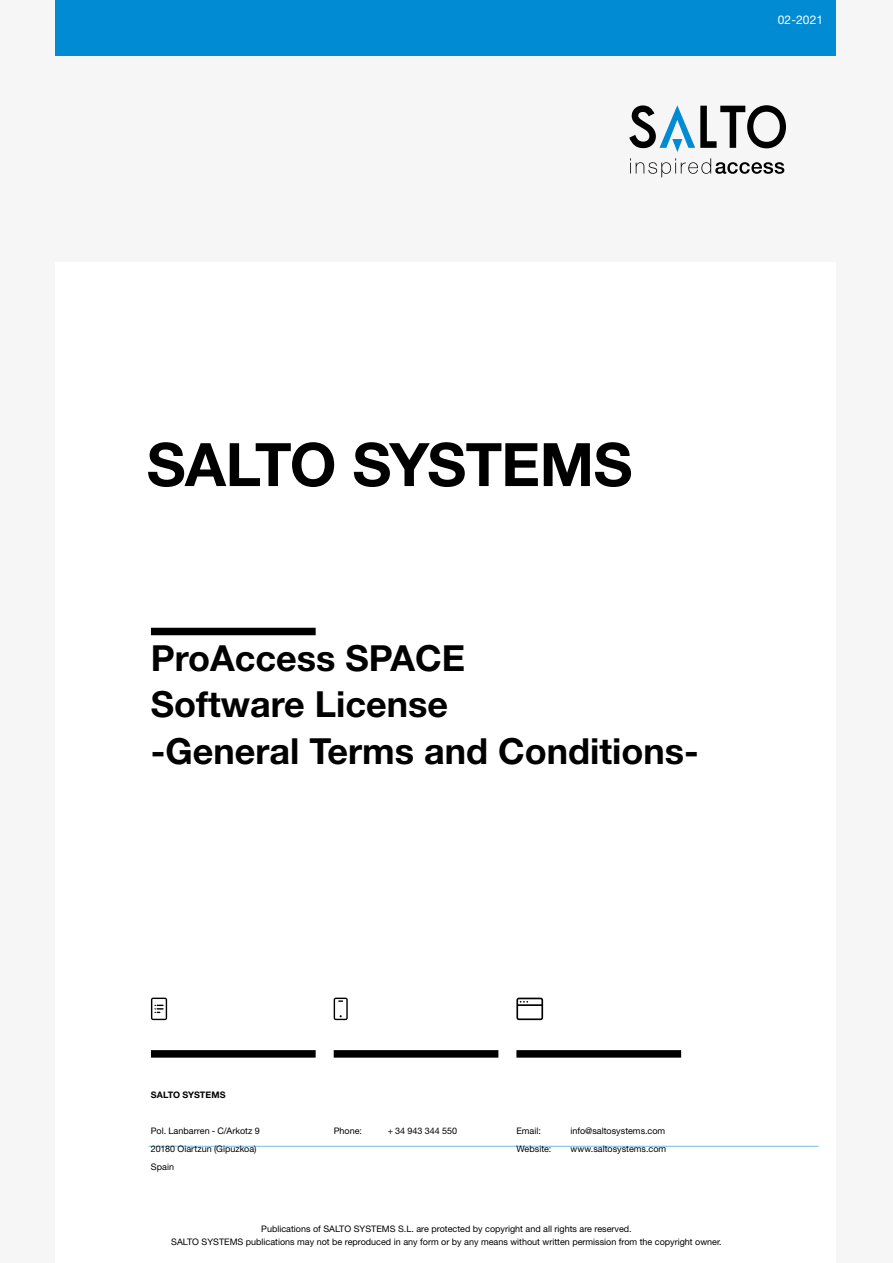
<style>
.page{position:relative;width:893px;height:1263px;background:#f6f6f6}
.page>*{position:absolute;margin:0;border:0;box-sizing:border-box;transform-origin:0 0}
.t1{font:700 60px "Helvetica Neue";letter-spacing:-.015em;color:#000}
.t2{font:700 36px/46.3px "Helvetica Neue LT Std";color:#000}
.t3{font:12px "Helvetica Neue LT Std";letter-spacing:.01em;color:#fff}
.t4{font:9px/18px "Helvetica Neue LT Std";color:#000}
.t5{font:700 9px "Helvetica Neue LT Std";letter-spacing:.005em;color:#000}
</style>
<div class="page">
<div style="left:56px;top:263px;width:780px;height:1000px;background:#fff"></div>
<div style="left:151px;top:628px;width:165px;height:7px;background:#000"></div>
<svg style="left:629px;top:105px;width:157px;height:47px"></svg>
<svg style="left:630px;top:158px;width:154px;height:19px"></svg>
<div style="left:56px;top:0;width:780px;height:56px;background:#008bd2"></div>
<hr style="left:148px;top:1146px;width:671px;height:1px;background:#86c3eb">
<svg style="left:151px;top:998px;width:16px;height:22px"></svg>
<div style="left:151px;top:1050px;width:165px;height:8px;background:#000"></div>
<div style="left:334px;top:1050px;width:164px;height:8px;background:#000"></div>
<div style="left:516px;top:1050px;width:165px;height:8px;background:#000"></div>
<svg style="left:334px;top:998px;width:14px;height:22px"></svg>
<svg style="left:516px;top:998px;width:27px;height:22px"></svg>
<h3 class="t3" style="left:778px;top:13px;width:47px">02-2021</h3>
<h1 class="t1" style="left:147px;top:418px;width:487px">SALTO SYSTEMS</h1>
<h2 class="t2" style="left:151px;top:634px;width:549px">ProAccess SPACE<br>Software License<br>-General Terms and Conditions-</h2>
<p class="t5" style="left:151px;top:1089px;width:76px">SALTO SYSTEMS</p>
<p class="t4" style="left:151px;top:1122px;width:110px">Pol. Lanbarren - C/Arkotz 9<br>20180 Oiartzun (Gipuzkoa)<br>Spain</p>
<p class="t4" style="left:334px;top:1122px;width:30px">Phone:</p>
<p class="t4" style="left:388px;top:1122px;width:71px">+ 34 943 344 550</p>
<p class="t4" style="left:516px;top:1122px;width:26px">Email:</p>
<p class="t4" style="left:570px;top:1122px;width:96px">info@saltosystems.com</p>
<p class="t4" style="left:516px;top:1140px;width:36px">Website:</p>
<p class="t4" style="left:570px;top:1140px;width:97px">www.saltosystems.com</p>
<p class="t4" style="left:171px;top:1221px;width:552px;line-height:13.5px;text-align:center">Publications of SALTO SYSTEMS S.L. are protected by copyright and all rights are reserved.<br>SALTO SYSTEMS publications may not be reproduced in any form or by any means without written permission from the copyright owner.</p>
</div>
